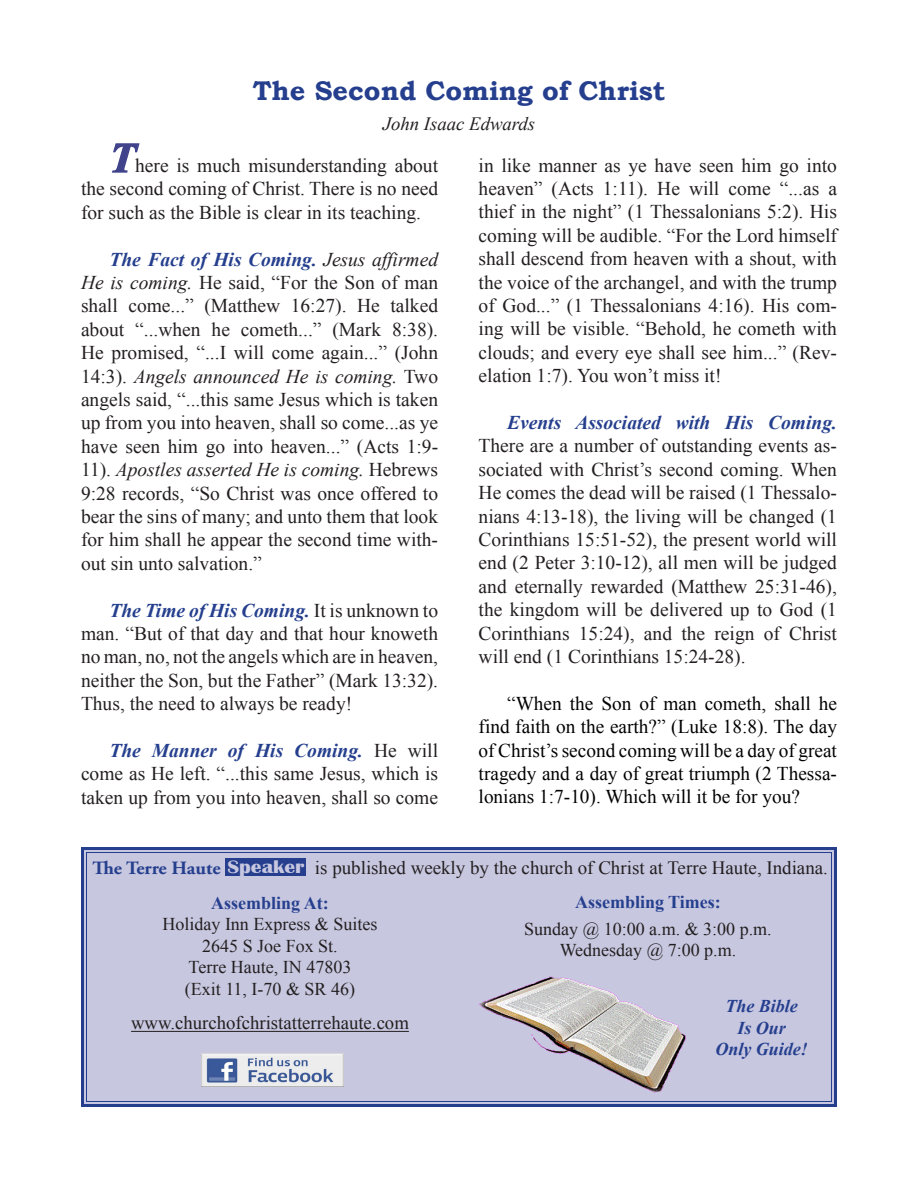
<style>
.page{position:relative;width:918px;height:1188px;background:#fff}
.page>*{position:absolute;margin:0;border:0;box-sizing:border-box;transform-origin:0 0}
.t1{font:700 27px "Bookman Old Style";color:#253f8e}
.t2{font:19.5px/23.4px "Times New Roman";color:#231f20;text-align:justify}
.t3{font:19.5px/23.4px "Times New Roman";color:#000;text-align:justify}
.t4{font:18.75px "Times New Roman";color:#231f20}
.t5{font:700 18.75px "Adobe Garamond Pro";color:#253f8e;scale:1.04 1}
.t6{font:italic 18.75px "Times New Roman";color:#231f20}
.t7{font:18px "Times New Roman";color:#231f20}
.t8{font:700 18px "Times New Roman";color:#253f8e}
.t9{font:italic 700 18px "Times New Roman";color:#253f8e}
.s1{font-weight:700;font-style:italic;font-size:42px;color:#40438b}
.s2{font-weight:700;font-style:italic;color:#253f8e}
.s3{font-style:italic}
.s4{font-family:"Britannic";color:#c7c7e0}
</style>
<div class="page">
<div style="left:81px;top:847px;width:756px;height:260px;background:#c7c7e0"></div>
<div style="left:86px;top:852px;width:746px;height:250px;border:1px solid #253f8e"></div>
<div style="left:225px;top:858px;width:81px;height:18px;background:#253f8e"></div>
<hr style="left:131px;top:1031px;width:278px;height:1px;background:#231f20">
<img style="left:478px;top:974px;width:231px;height:118px">
<img style="left:202px;top:1053px;width:141px;height:33px">
<svg style="left:112px;top:143px;width:28px;height:30px"></svg>
<p class="t1" style="left:253px;top:72px;width:414px">The Second Coming of Christ</p>
<p class="t6" style="left:383px;top:111px;width:154px">John Isaac Edwards</p>
<p class="t2" style="left:81px;top:153px;width:359px;text-indent:29px"><span class="s1">T</span>here is much misunderstanding about the second coming of Christ. There is no need for such as the Bible is clear in its teaching.</p>
<p class="t2" style="left:81px;top:247px;width:359px;text-indent:28px"><span class="s2">The Fact of His Coming.</span> <span class="s3">Jesus affirmed He is coming.</span> He said, “For the Son of man shall come...” (Matthew 16:27). He talked about “...when he cometh...” (Mark 8:38).<br>He promised, “...I will come again...” (John 14:3). <span class="s3">Angels announced He is coming.</span> Two angels said, “...this same Jesus which is taken up from you into heaven, shall so come...as ye have seen him go into heaven...” (Acts 1:9- 11). <span class="s3">Apostles asserted He is coming.</span> Hebrews 9:28 records, “So Christ was once offered to bear the sins of many; and unto them that look for him shall he appear the second time with&shy;out sin unto salvation.”</p>
<p class="t2" style="left:81px;top:598px;width:359px;text-indent:28px"><span class="s2">The Time of His Coming.</span> It is unknown to man. “But of that day and that hour knoweth no man, no, not the angels which are in heaven, neither the Son, but the Father” (Mark 13:32).<br>Thus, the need to always be ready!</p>
<p class="t2" style="left:81px;top:738px;width:359px;text-indent:28px"><span class="s2">The Manner of His Coming.</span> He will come as He left. “...this same Jesus, which is taken up from you into heaven, shall so come</p>
<p class="t2" style="left:479px;top:153px;width:360px">in like manner as ye have seen him go into heaven” (Acts 1:11). He will come “...as a thief in the night” (1 Thessalonians 5:2). His coming will be audible. “For the Lord himself shall descend from heaven with a shout, with the voice of the archangel, and with the trump of God...” (1 Thessalonians 4:16). His com&shy;ing will be visible. “Behold, he cometh with clouds; and every eye shall see him...” (Rev&shy;elation 1:7). You won’t miss it!</p>
<p class="t2" style="left:479px;top:411px;width:360px;text-indent:28px"><span class="s2">Events Associated with His Coming.<br></span>There are a number of outstanding events as&shy;sociated with Christ’s second coming. When He comes the dead will be raised (1 Thessalo&shy;nians 4:13-18), the living will be changed (1<br>Corinthians 15:51-52), the present world will end (2 Peter 3:10-12), all men will be judged and eternally rewarded (Matthew 25:31-46), the kingdom will be delivered up to God (1<br>Corinthians 15:24), and the reign of Christ will end (1 Corinthians 15:24-28).</p>
<p class="t3" style="left:479px;top:691px;width:360px;text-indent:28px">“When the Son of man cometh, shall he find faith on the earth?” (Luke 18:8). The day of Christ’s second coming will be a day of great tragedy and a day of great triumph (2 Thessa&shy;lonians 1:7-10). Which will it be for you?</p>
<p class="t5" style="left:92px;top:857px;width:205px">The Terre Haute <span class="s4">Speaker</span></p>
<p class="t4" style="left:315px;top:855px;width:515px">is published weekly by the church of Christ at Terre Haute, Indiana.</p>
<p class="t8" style="left:211px;top:890px;width:119px">Assembling At:</p>
<p class="t7" style="left:163px;top:912px;width:216px">Holiday Inn Express &amp; Suites</p>
<p class="t7" style="left:202px;top:934px;width:137px">2645 S Joe Fox St.</p>
<p class="t7" style="left:189px;top:955px;width:164px">Terre Haute, IN 47803</p>
<p class="t7" style="left:185px;top:977px;width:172px">(Exit 11, I-70 &amp; SR 46)</p>
<p class="t4" style="left:131px;top:1010px;width:279px">www.churchofchristatterrehaute.com</p>
<p class="t8" style="left:575px;top:890px;width:147px">Assembling Times:</p>
<p class="t7" style="left:524px;top:917px;width:249px">Sunday @ 10:00 a.m. &amp; 3:00 p.m.</p>
<p class="t7" style="left:560px;top:938px;width:178px">Wednesday @ 7:00 p.m.</p>
<p class="t9" style="left:725px;top:994px;width:74px">The Bible</p>
<p class="t9" style="left:737px;top:1015px;width:50px">Is Our</p>
<p class="t9" style="left:715px;top:1037px;width:94px">Only Guide!</p>
</div>
